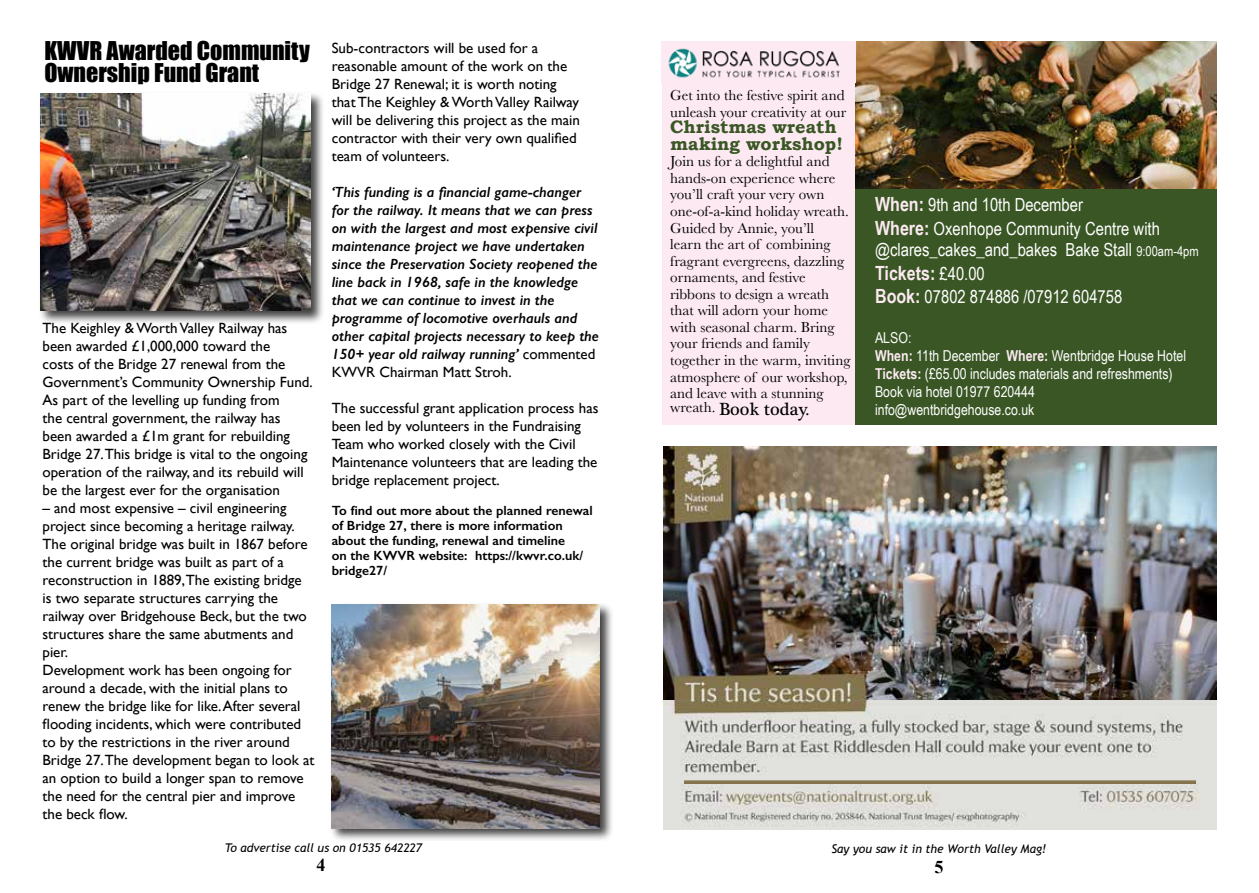
<style>
.page{position:relative;width:1259px;height:893px;background:#fff}
.page>*{position:absolute;margin:0;border:0;box-sizing:border-box;transform-origin:0 0}
.t1{font:23.7px/22.5px "Impact";color:#000}
.t2{font:700 19.5px "Arial Narrow";color:#fce9f1}
.t3{font:18px/23.5px "Arial Narrow";color:#fff}
.t4{font:700 18px/16.5px "Bookman Old Style";color:#395624}
.t5{font:18px "Plantagenet Cherokee";color:#000}
.t6{font:700 18px "Times New Roman";color:#000}
.t7{font:15px/16.5px "Baskerville";color:#000}
.t8{font:15px/18px "Arial Narrow";color:#fff}
.t9{font:14.85px/18px "Gill Sans";color:#000}
.t10{font:italic 600 14.85px/18px "Gill Sans";color:#000}
.t11{font:600 13.35px/15px "Gill Sans";color:#000}
.t12{font:italic 12px "Trebuchet MS";color:#000}
.s1{font-weight:400;font-style:normal}
.s2{font-weight:700;font-size:19.5px;color:#fce9f1}
.s3{font-size:13.5px}
.s4{font-weight:400;font-size:18px;color:#fff}
.s5{font-weight:700;color:#fce9f1}
</style>
<div class="page">
<div style="left:662px;top:82px;width:194px;height:343px;background:#fce9f1"></div>
<div style="left:855px;top:188px;width:361px;height:237px;background:#395624"></div>
<img style="left:855px;top:41px;width:361px;height:147px">
<img style="left:662px;top:41px;width:193px;height:41px">
<img style="left:663px;top:446px;width:553px;height:255px">
<img style="left:663px;top:701px;width:553px;height:128px">
<img style="left:685px;top:780px;width:510px;height:3px">
<div style="left:329px;top:602px;width:285px;height:240px;background:#000;opacity:.75"></div>
<img style="left:332px;top:605px;width:268px;height:223px">
<div style="left:38px;top:91px;width:286px;height:234px;background:#000;opacity:.75"></div>
<img style="left:40px;top:93px;width:270px;height:218px">
<h1 class="t1" style="left:44px;top:39px;width:267px">KWVR Awarded Community<br>Ownership Fund Grant</h1>
<p class="t9" style="left:43px;top:319px;width:272px">The Keighley &amp; Worth Valley Railway has been awarded £1,000,000 toward the<br>costs of the Bridge 27 renewal from the Government’s Community Ownership Fund.<br>As part of the levelling up funding from<br>the central government, the railway has been awarded a £1m grant for rebuilding Bridge 27.This bridge is vital to the ongoing operation of the railway, and its rebuild will be the largest ever for the organisation</p>
<p class="t9" style="left:43px;top:499px;width:273px">– and most expensive – civil engineering project since becoming a heritage railway.<br>The original bridge was built in 1867 before the current bridge was built as part of a reconstruction in 1889,The existing bridge is two separate structures carrying the railway over Bridgehouse Beck, but the two structures share the same abutments and pier.<br>Development work has been ongoing for around a decade, with the initial plans to renew the bridge like for like. After several flooding incidents, which were contributed to by the restrictions in the river around Bridge 27.The development began to look at an option to build a longer span to remove the need for the central pier and improve the beck flow.</p>
<p class="t9" style="left:332px;top:39px;width:250px">Sub-contractors will be used for a reasonable amount of the work on the Bridge 27 Renewal; it is worth noting that The Keighley &amp; Worth Valley Railway will be delivering this project as the main contractor with their very own qualified team of volunteers.</p>
<p class="t10" style="left:332px;top:183px;width:269px">‘This funding is a financial game-changer for the railway. It means that we can press on with the largest and most expensive civil maintenance project we have undertaken since the Preservation Society reopened the line back in 1968, safe in the knowledge that we can continue to invest in the programme of locomotive overhauls and other capital projects necessary to keep the 150+ year old railway running’ <span class="s1">commented KWVR Chairman Matt Stroh.</span></p>
<p class="t9" style="left:332px;top:399px;width:268px">The successful grant application process has been led by volunteers in the Fundraising Team who worked closely with the Civil Maintenance volunteers that are leading the bridge replacement project.</p>
<p class="t11" style="left:332px;top:503px;width:262px">To find out more about the planned renewal of Bridge 27, there is more information about the funding, renewal and timeline<br>on the KWVR website: https://kwvr.co.uk/ bridge27/</p>
<p class="t7" style="left:670px;top:87px;width:178px">Get into the festive spirit and unleash your creativity at our</p>
<p class="t4" style="left:670px;top:119px;width:174px">Christmas wreath making workshop!</p>
<p class="t7" style="left:670px;top:153px;width:182px">Join us for a delightful and hands-on experience where you’ll craft your very own one-of-a-kind holiday wreath.<br>Guided by Annie, you’ll<br>learn the art of combining fragrant evergreens, dazzling ornaments, and festive ribbons to design a wreath that will adorn your home with seasonal charm. Bring your friends and family together in the warm, inviting atmosphere of our workshop, and leave with a stunning</p>
<p class="t5" style="left:670px;top:399px;width:140px"><sup>wreath.</sup> Book today.</p>
<p class="t3" style="left:875px;top:192px;width:286px"><span class="s2">When:</span> 9th and 10th December<br><span class="s2">Where:</span> Oxenhope Community Centre with</p>
<p class="t3" style="left:875px;top:238px;width:325px">@clares_cakes_and_bakes Bake Stall <span class="s3">9:00am-4pm</span></p>
<h2 class="t2" style="left:875px;top:258px;width:111px">Tickets: <span class="s4">£40.00</span></h2>
<p class="t3" style="left:875px;top:285px;width:249px"><span class="s2">Book:</span> 07802 874886 /07912 604758</p>
<p class="t8" style="left:875px;top:328px;width:312px">ALSO:<br><span class="s5">When:</span> 11th December <span class="s5">Where:</span> Wentbridge House Hotel <span class="s5">Tickets:</span> (£65.00 includes materials and refreshments)<br>Book via hotel 01977 620444 info@wentbridgehouse.co.uk</p>
<p class="t12" style="left:225px;top:841px;width:199px">To advertise call us on 01535 642227</p>
<p class="t12" style="left:831px;top:841px;width:216px">Say you saw it in the Worth Valley Mag!</p>
<p class="t6" style="left:934px;top:854px;width:10px">5</p>
<p class="t6" style="left:316px;top:852px;width:10px">4</p>
</div>
